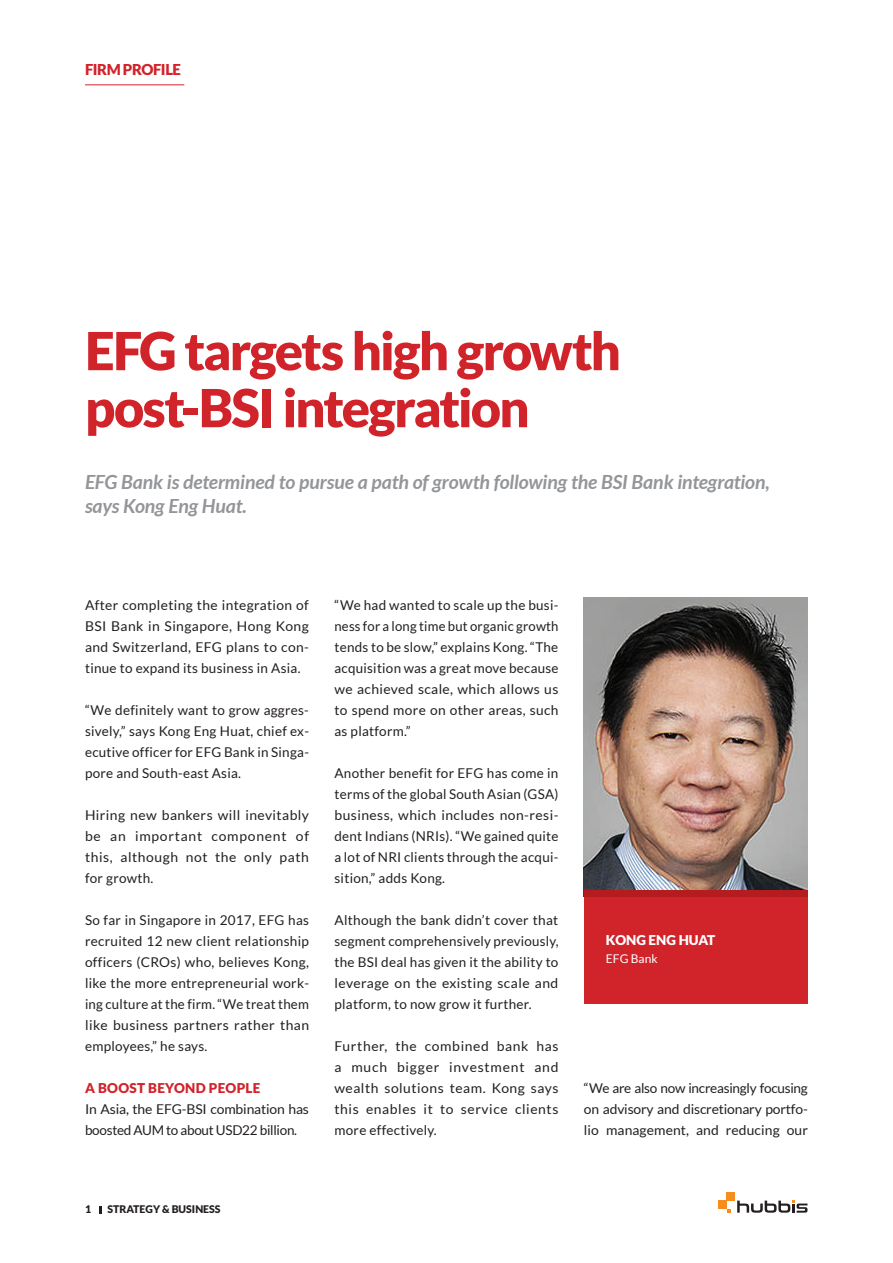
<style>
.page{position:relative;width:893px;height:1263px;background:#fff}
.page>*{position:absolute;margin:0;border:0;box-sizing:border-box;transform-origin:0 0}
.t1{font:900 52.5px/57px "Lato";letter-spacing:-.035em;color:#d1232a}
.t2{font:italic 700 19.5px/24px "Lato";letter-spacing:-.01em;color:#939598}
.t3{font:900 15px "Lato";letter-spacing:-.035em;color:#d1232a}
.t4{font:13.5px/21px "Lato";letter-spacing:.02em;color:#231f20;text-align:justify}
.t5{font:13.5px/21px "Lato";letter-spacing:-.02em;color:#231f20}
.t6{font:900 13.5px "Lato";letter-spacing:.02em;color:#d1232a}
.t7{font:900 13.5px "Lato";color:#fff}
.t8{font:12px "Lato";color:#fff}
.t9{font:900 10.5px "Lato";color:#231f20}
</style>
<div class="page">
<hr style="left:85px;top:84px;width:99px;height:1px;background:#d1232a">
<svg style="left:99px;top:1206px;width:2px;height:7px"></svg>
<div style="left:584px;top:890px;width:224px;height:114px;background:#d1232a"></div>
<img style="left:584px;top:597px;width:224px;height:293px">
<div style="left:584px;top:890px;width:224px;height:7px;background:#b41c20"></div>
<svg style="left:737px;top:1200px;width:70px;height:13px"></svg>
<div style="left:727px;top:1192px;width:8px;height:8px;background:#f68e1e"></div>
<div style="left:718px;top:1200px;width:9px;height:9px;background:#f68e1e"></div>
<p class="t3" style="left:85px;top:61px;width:98px">FIRM PROFILE</p>
<h1 class="t1" style="left:85px;top:321px;width:537px">EFG targets high growth post-BSI integration</h1>
<h2 class="t2" style="left:85px;top:470px;width:686px">EFG Bank is determined to pursue a path of growth following the BSI Bank integration, says Kong Eng Huat.</h2>
<p class="t4" style="left:85px;top:595px;width:225px">After completing the integration of BSI Bank in Singapore, Hong Kong and Switzerland, EFG plans to con&shy;tinue to expand its business in Asia.</p>
<p class="t4" style="left:85px;top:700px;width:225px">“We definitely want to grow aggres&shy;sively,” says Kong Eng Huat, chief ex&shy;ecutive officer for EFG Bank in Singa&shy;pore and South-east Asia.</p>
<p class="t4" style="left:85px;top:805px;width:226px">Hiring new bankers will inevitably be an important component of this, although not the only path for growth.</p>
<p class="t4" style="left:85px;top:910px;width:226px">So far in Singapore in 2017, EFG has recruited 12 new client relationship officers (CROs) who, believes Kong, like the more entrepreneurial work&shy;ing culture at the firm. “We treat them like business partners rather than employees,” he says.</p>
<p class="t6" style="left:85px;top:1080px;width:177px">A BOOST BEYOND PEOPLE</p>
<p class="t5" style="left:85px;top:1099px;width:225px">In Asia, the EFG-BSI combination has boosted AUM to about USD22 billion.</p>
<p class="t4" style="left:334px;top:595px;width:226px">“We had wanted to scale up the busi&shy;ness for a long time but organic growth tends to be slow,” explains Kong. “The acquisition was a great move because we achieved scale, which allows us to spend more on other areas, such as platform.”</p>
<p class="t4" style="left:334px;top:763px;width:226px">Another benefit for EFG has come in terms of the global South Asian (GSA) business, which includes non-resi&shy;dent Indians (NRIs). “We gained quite a lot of NRI clients through the acqui&shy;sition,” adds Kong.</p>
<p class="t4" style="left:334px;top:910px;width:226px">Although the bank didn’t cover that segment comprehensively previously, the BSI deal has given it the ability to leverage on the existing scale and platform, to now grow it further.</p>
<p class="t4" style="left:334px;top:1036px;width:226px">Further, the combined bank has a much bigger investment and wealth solutions team. Kong says this enables it to service clients more effectively.</p>
<p class="t7" style="left:606px;top:932px;width:111px">KONG ENG HUAT</p>
<p class="t8" style="left:606px;top:952px;width:53px">EFG Bank</p>
<p class="t4" style="left:584px;top:1078px;width:226px">“We are also now increasingly focusing on advisory and discretionary portfo&shy;lio management, and reducing our</p>
<p class="t9" style="left:85px;top:1203px;width:8px">1</p>
<p class="t9" style="left:107px;top:1203px;width:115px">STRATEGY &amp; BUSINESS</p>
</div>
